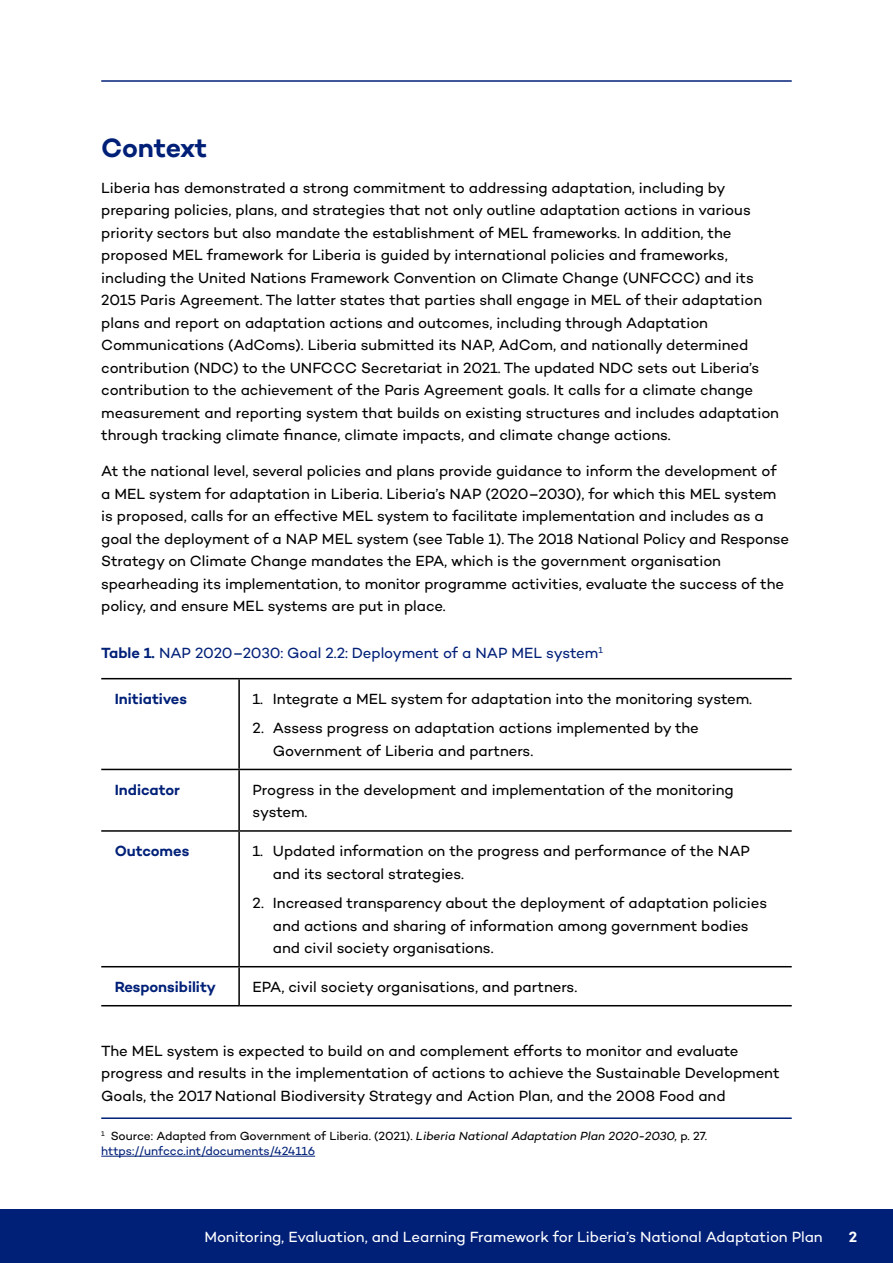
<style>
.page{position:relative;width:893px;height:1263px;background:#fff}
.page>*{position:absolute;margin:0;border:0;box-sizing:border-box;transform-origin:0 0}
.t1{font:600 27px "Campton";letter-spacing:-.015em;color:#002078}
.t2{font:15px/22.5px "Campton";letter-spacing:-.005em;color:#000}
.t3{font:15px "Campton";letter-spacing:-.005em;color:#fff}
.Table_title{font:15px "Campton";letter-spacing:-.005em;color:#002078}
.Table_H1{font:600 15px "Campton";letter-spacing:-.005em;color:#002078}
.t4{font:600 15px "Campton";color:#fff}
.Footnotes{font:12px/15px "Campton";letter-spacing:-.005em;color:#000}
.s1{font-weight:600}
.s2{font-style:italic}
.s3{color:#002078}
</style>
<div class="page">
<hr style="left:101px;top:80px;width:691px;height:2px;background:#002078">
<div style="left:0;top:1209px;width:893px;height:54px;background:#002078"></div>
<hr style="left:101px;top:678px;width:138px;height:1px;background:#000">
<hr style="left:239px;top:678px;width:553px;height:1px;background:#000">
<hr style="left:238px;top:679px;width:2px;height:90px;background:#000">
<hr style="left:101px;top:769px;width:138px;height:1px;background:#000">
<hr style="left:239px;top:769px;width:553px;height:1px;background:#000">
<hr style="left:238px;top:770px;width:2px;height:60px;background:#000">
<hr style="left:101px;top:830px;width:138px;height:2px;background:#000">
<hr style="left:239px;top:830px;width:553px;height:2px;background:#000">
<hr style="left:238px;top:832px;width:2px;height:134px;background:#000">
<hr style="left:101px;top:966px;width:138px;height:1px;background:#000">
<hr style="left:239px;top:966px;width:553px;height:1px;background:#000">
<hr style="left:238px;top:967px;width:2px;height:38px;background:#000">
<hr style="left:101px;top:1005px;width:138px;height:1px;background:#000">
<hr style="left:239px;top:1005px;width:553px;height:1px;background:#000">
<hr style="left:101px;top:1117px;width:691px;height:2px;background:#002078">
<hr style="left:101px;top:1156px;width:214px;height:1px;background:#002078">
<h1 class="t1" style="left:101px;top:130px;width:108px">Context</h1>
<p class="t2" style="left:101px;top:176px;width:679px">Liberia has demonstrated a strong commitment to addressing adaptation, including by preparing policies, plans, and strategies that not only outline adaptation actions in various priority sectors but also mandate the establishment of MEL frameworks. In addition, the proposed MEL framework for Liberia is guided by international policies and frameworks, including the United Nations Framework Convention on Climate Change (UNFCCC) and its 2015 Paris Agreement. The latter states that parties shall engage in MEL of their adaptation plans and report on adaptation actions and outcomes, including through Adaptation Communications (AdComs). Liberia submitted its NAP, AdCom, and nationally determined contribution (NDC) to the UNFCCC Secretariat in 2021. The updated NDC sets out Liberia’s contribution to the achievement of the Paris Agreement goals. It calls for a climate change measurement and reporting system that builds on existing structures and includes adaptation through tracking climate finance, climate impacts, and climate change actions.</p>
<p class="t2" style="left:101px;top:459px;width:689px">At the national level, several policies and plans provide guidance to inform the development of a MEL system for adaptation in Liberia. Liberia’s NAP (2020–2030), for which this MEL system is proposed, calls for an effective MEL system to facilitate implementation and includes as a goal the deployment of a NAP MEL system (see Table 1). The 2018 National Policy and Response Strategy on Climate Change mandates the EPA, which is the government organisation spearheading its implementation, to monitor programme activities, evaluate the success of the policy, and ensure MEL systems are put in place.</p>
<p class="Table_title" style="left:101px;top:643px;width:503px"><span class="s1">Table 1.</span> NAP 2020–2030: Goal 2.2: Deployment of a NAP MEL system<sup>1</sup></p>
<p class="Table_H1" style="left:115px;top:689px;width:74px">Initiatives</p>
<p class="t2" style="left:253px;top:687px;width:501px">1. Integrate a MEL system for adaptation into the monitoring system.</p>
<p class="t2" style="left:273px;top:717px;width:428px;text-indent:-20px">2. Assess progress on adaptation actions implemented by the<br>Government of Liberia and partners.</p>
<p class="Table_H1" style="left:115px;top:780px;width:67px">Indicator</p>
<p class="t2" style="left:253px;top:778px;width:483px">Progress in the development and implementation of the monitoring system.</p>
<p class="Table_H1" style="left:115px;top:842px;width:76px">Outcomes</p>
<p class="t2" style="left:273px;top:840px;width:479px;text-indent:-20px">1. Updated information on the progress and performance of the NAP and its sectoral strategies.</p>
<p class="t2" style="left:273px;top:891px;width:496px;text-indent:-20px">2. Increased transparency about the deployment of adaptation policies and actions and sharing of information among government bodies and civil society organisations.</p>
<p class="Table_H1" style="left:115px;top:977px;width:103px">Responsibility</p>
<p class="t2" style="left:253px;top:975px;width:326px">EPA, civil society organisations, and partners.</p>
<p class="t2" style="left:101px;top:1039px;width:680px">The MEL system is expected to build on and complement efforts to monitor and evaluate progress and results in the implementation of actions to achieve the Sustainable Development<br>Goals, the 2017 National Biodiversity Strategy and Action Plan, and the 2008 Food and</p>
<p class="Footnotes" style="left:101px;top:1128px;width:607px"><sup>1</sup> Source: Adapted from Government of Liberia. (2021). <span class="s2">Liberia National Adaptation Plan 2020-2030,</span> p. 27. <span class="s3">https://unfccc.int/documents/424116</span></p>
<p class="t3" style="left:204px;top:1227px;width:620px">Monitoring, Evaluation, and Learning Framework for Liberia’s National Adaptation Plan</p>
<p class="t4" style="left:849px;top:1227px;width:10px">2</p>
</div>
